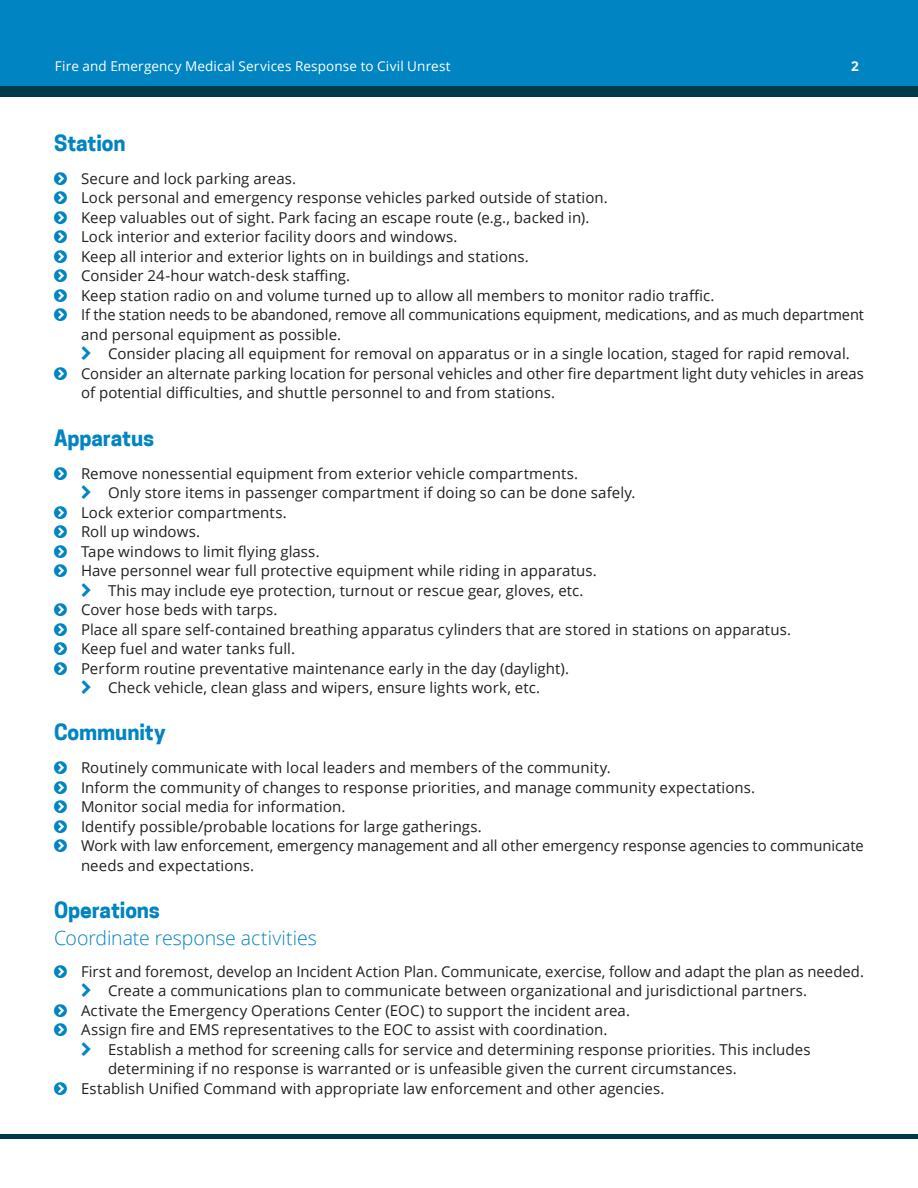
<style>
.page{position:relative;width:918px;height:1188px;background:#fff}
.page>*{position:absolute;margin:0;border:0;box-sizing:border-box;transform-origin:0 0}
.Subhead{font:700 21px "Coo Hew";letter-spacing:-.005em;color:#0084c2}
.Subhead_level_2{font:300 19.5px "Open Sans";letter-spacing:-.005em;color:#0084c2}
.t1{font:15px/19.5px "Open Sans";letter-spacing:.005em;color:#231f20}
.t2{font:13.5px "Open Sans";letter-spacing:.01em;color:#fff}
.t3{font:700 13.5px "Open Sans";color:#fff}
</style>
<div class="page">
<div style="left:0;top:0;width:918px;height:92px;background:#0084c2"></div>
<div style="left:0;top:87px;width:918px;height:10px;background:#003a49"></div>
<div style="left:0;top:1134px;width:918px;height:5px;background:#003a49"></div>
<p class="t2" style="left:55px;top:57px;width:397px">Fire and Emergency Medical Services Response to Civil Unrest</p>
<p class="t3" style="left:851px;top:57px;width:9px">2</p>
<p class="Subhead" style="left:54px;top:130px;width:73px">Station</p>
<p class="t1" style="left:81px;top:168px;width:217px">Secure and lock parking areas.</p>
<p class="t1" style="left:81px;top:188px;width:528px">Lock personal and emergency response vehicles parked outside of station.</p>
<p class="t1" style="left:81px;top:207px;width:510px">Keep valuables out of sight. Park facing an escape route (e.g., backed in).</p>
<p class="t1" style="left:81px;top:227px;width:378px">Lock interior and exterior facility doors and windows.</p>
<p class="t1" style="left:81px;top:246px;width:449px">Keep all interior and exterior lights on in buildings and stations.</p>
<p class="t1" style="left:81px;top:266px;width:271px">Consider 24-hour watch-desk staffing.</p>
<p class="t1" style="left:81px;top:285px;width:635px">Keep station radio on and volume turned up to allow all members to monitor radio traffic.</p>
<p class="t1" style="left:81px;top:305px;width:785px">If the station needs to be abandoned, remove all communications equipment, medications, and as much department and personal equipment as possible.</p>
<p class="t1" style="left:108px;top:344px;width:743px">Consider placing all equipment for removal on apparatus or in a single location, staged for rapid removal.</p>
<p class="t1" style="left:81px;top:363px;width:784px">Consider an alternate parking location for personal vehicles and other fire department light duty vehicles in areas of potential difficulties, and shuttle personnel to and from stations.</p>
<p class="Subhead" style="left:54px;top:425px;width:102px">Apparatus</p>
<p class="t1" style="left:81px;top:463px;width:499px">Remove nonessential equipment from exterior vehicle compartments.</p>
<p class="t1" style="left:108px;top:482px;width:529px">Only store items in passenger compartment if doing so can be done safely.</p>
<p class="t1" style="left:81px;top:502px;width:207px">Lock exterior compartments.</p>
<p class="t1" style="left:81px;top:521px;width:121px">Roll up windows.</p>
<p class="t1" style="left:81px;top:541px;width:240px">Tape windows to limit flying glass.</p>
<p class="t1" style="left:81px;top:560px;width:517px">Have personnel wear full protective equipment while riding in apparatus.</p>
<p class="t1" style="left:108px;top:580px;width:477px">This may include eye protection, turnout or rescue gear, gloves, etc.</p>
<p class="t1" style="left:81px;top:599px;width:198px">Cover hose beds with tarps.</p>
<p class="t1" style="left:81px;top:619px;width:712px">Place all spare self-contained breathing apparatus cylinders that are stored in stations on apparatus.</p>
<p class="t1" style="left:81px;top:638px;width:216px">Keep fuel and water tanks full.</p>
<p class="t1" style="left:81px;top:658px;width:490px">Perform routine preventative maintenance early in the day (daylight).</p>
<p class="t1" style="left:108px;top:677px;width:434px">Check vehicle, clean glass and wipers, ensure lights work, etc.</p>
<p class="Subhead" style="left:54px;top:720px;width:113px">Community</p>
<p class="t1" style="left:81px;top:758px;width:531px">Routinely communicate with local leaders and members of the community.</p>
<p class="t1" style="left:81px;top:777px;width:676px">Inform the community of changes to response priorities, and manage community expectations.</p>
<p class="t1" style="left:81px;top:797px;width:266px">Monitor social media for information.</p>
<p class="t1" style="left:81px;top:816px;width:402px">Identify possible/probable locations for large gatherings.</p>
<p class="t1" style="left:81px;top:836px;width:784px">Work with law enforcement, emergency management and all other emergency response agencies to communicate needs and expectations.</p>
<p class="Subhead" style="left:54px;top:898px;width:108px">Operations</p>
<p class="Subhead_level_2" style="left:54px;top:925px;width:264px">Coordinate response activities</p>
<p class="t1" style="left:81px;top:961px;width:784px">First and foremost, develop an Incident Action Plan. Communicate, exercise, follow and adapt the plan as needed.</p>
<p class="t1" style="left:108px;top:980px;width:701px">Create a communications plan to communicate between organizational and jurisdictional partners.</p>
<p class="t1" style="left:81px;top:1000px;width:551px">Activate the Emergency Operations Center (EOC) to support the incident area.</p>
<p class="t1" style="left:81px;top:1019px;width:528px">Assign fire and EMS representatives to the EOC to assist with coordination.</p>
<p class="t1" style="left:108px;top:1039px;width:704px">Establish a method for screening calls for service and determining response priorities. This includes determining if no response is warranted or is unfeasible given the current circumstances.</p>
<p class="t1" style="left:81px;top:1078px;width:585px">Establish Unified Command with appropriate law enforcement and other agencies.</p>
</div>
